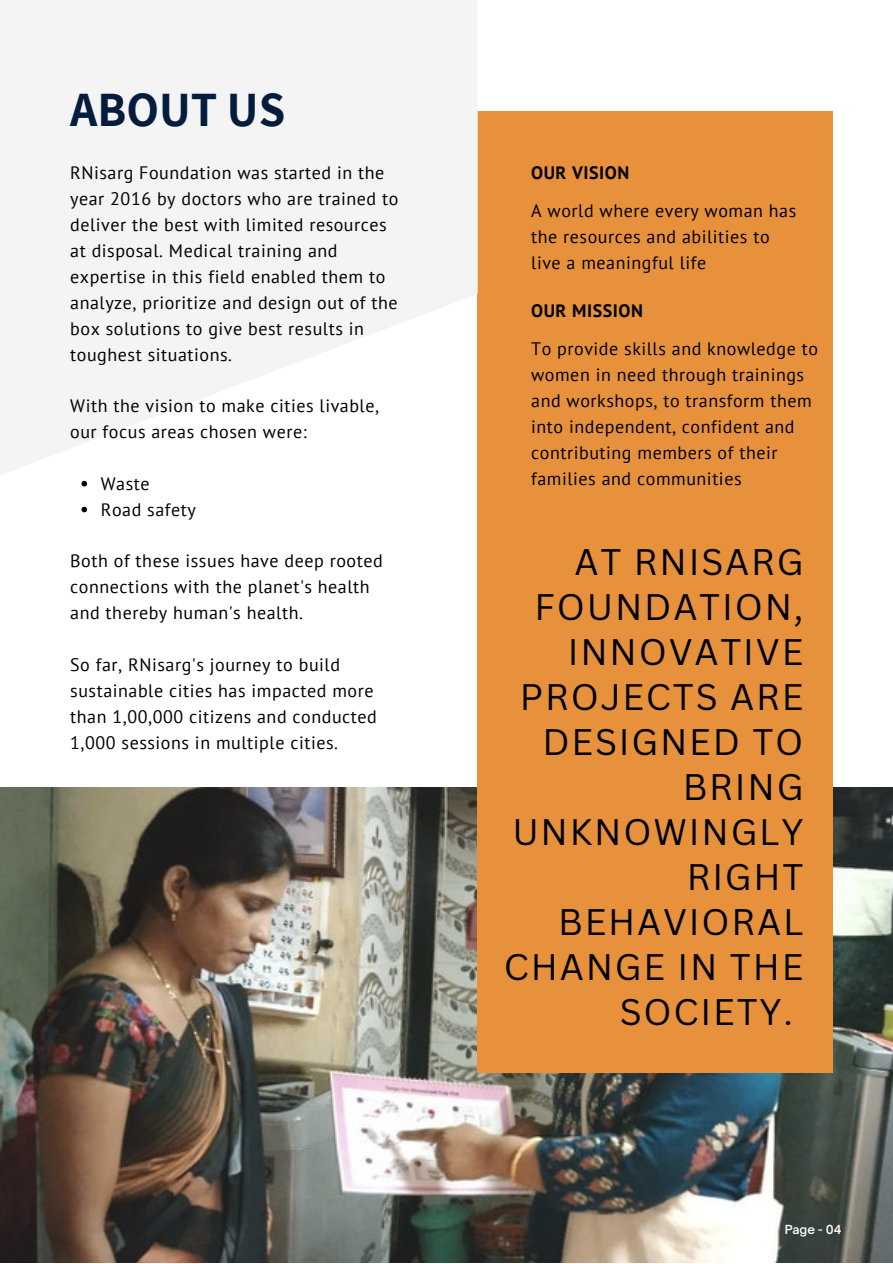
<style>
.page{position:relative;width:893px;height:1264px;background:#fff}
.page>*{position:absolute;margin:0;border:0;box-sizing:border-box;transform-origin:0 0}
.t1{font:700 48px "Assistant";color:#041d3d}
.t2{font:36px/45px "Canva Sans";letter-spacing:.05em;color:#000;text-align:right}
.t3{font:18px/25.8px "PT Sans";letter-spacing:.03em;color:#000}
.t4{font:700 18px "PT Sans";letter-spacing:.03em;color:#000}
.t5{font:600 12px "Open Sauce One";color:#fff}
</style>
<div class="page">
<img style="left:0;top:788px;width:892px;height:474px">
<div style="left:477px;top:111px;width:355px;height:961px;background:#e8913c"></div>
<div style="left:0;top:0;width:477px;height:569px;background:#f4f4f4"></div>
<svg style="left:81px;top:481px;width:6px;height:5px"></svg>
<svg style="left:81px;top:506px;width:6px;height:6px"></svg>
<h1 class="t1" style="left:70px;top:77px;width:216px">ABOUT US</h1>
<p class="t3" style="left:70px;top:160px;width:330px">RNisarg Foundation was started in the year 2016 by doctors who are trained to deliver the best with limited resources at disposal. Medical training and expertise in this field enabled them to analyze, prioritize and design out of the box solutions to give best results in toughest situations.</p>
<p class="t3" style="left:70px;top:392px;width:310px">With the vision to make cities livable, our focus areas chosen were:</p>
<p class="t3" style="left:101px;top:470px;width:96px">Waste<br>Road safety</p>
<p class="t3" style="left:70px;top:548px;width:314px">Both of these issues have deep rooted connections with the planet's health and thereby human's health.</p>
<p class="t3" style="left:70px;top:651px;width:308px">So far, RNisarg's journey to build sustainable cities has impacted more than 1,00,000 citizens and conducted 1,000 sessions in multiple cities.</p>
<p class="t4" style="left:531px;top:161px;width:100px">OUR VISION</p>
<p class="t3" style="left:531px;top:198px;width:266px">A world where every woman has the resources and abilities to live a meaningful life</p>
<p class="t4" style="left:531px;top:299px;width:113px">OUR MISSION</p>
<p class="t3" style="left:531px;top:336px;width:288px">To provide skills and knowledge to women in need through trainings and workshops, to transform them into independent, confident and contributing members of their families and communities</p>
<h2 class="t2" style="left:503px;top:539px;width:301px">AT RNISARG<br>FOUNDATION,<br>INNOVATIVE<br>PROJECTS ARE<br>DESIGNED TO<br>BRING<br>UNKNOWINGLY<br>RIGHT<br>BEHAVIORAL<br>CHANGE IN THE<br>SOCIETY.</h2>
<p class="t5" style="left:784px;top:1221px;width:58px">Page - 04</p>
</div>
